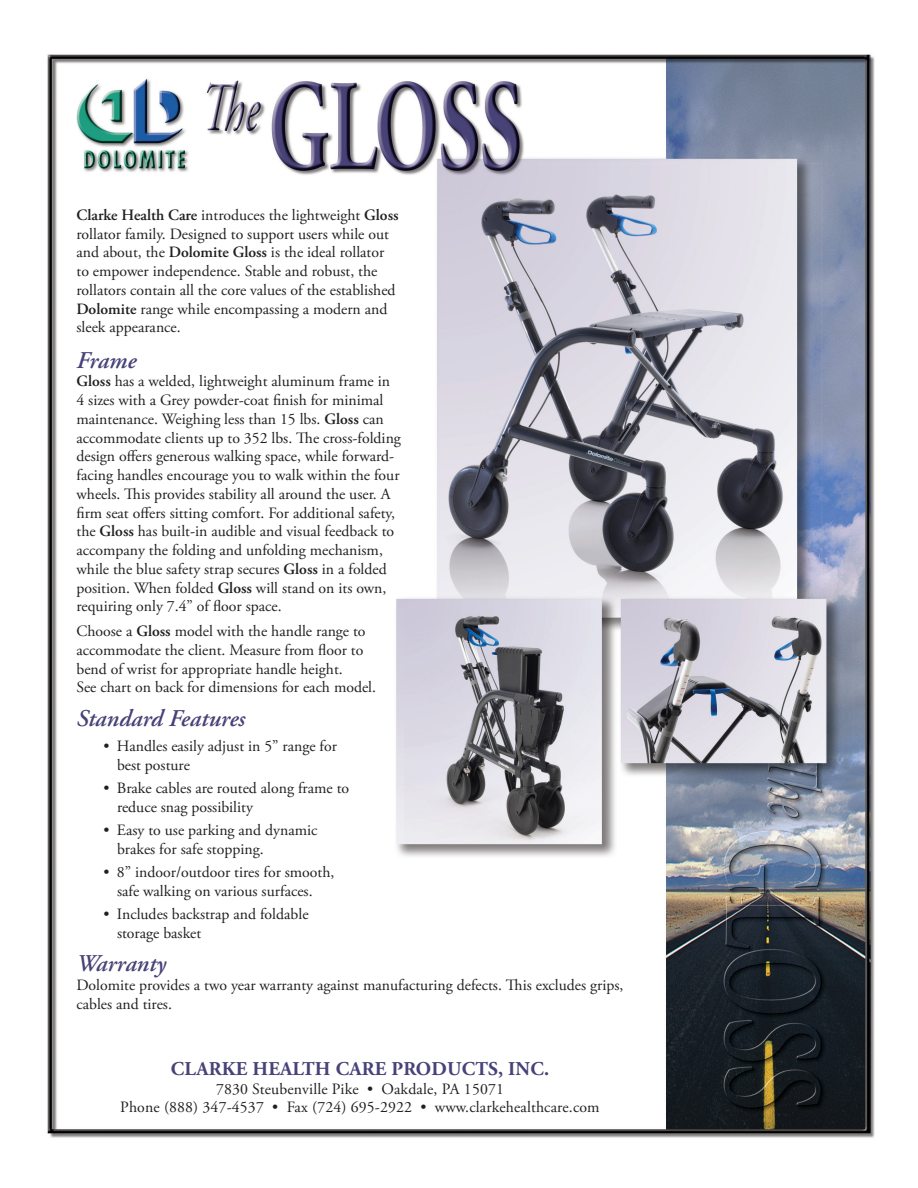
<style>
.page{position:relative;width:918px;height:1188px;background:#fff}
.page>*{position:absolute;margin:0;border:0;box-sizing:border-box;transform-origin:0 0}
.t1{font:italic 600 24px "Adobe Garamond Pro";color:#474277}
.t2{font:700 19.5px "Adobe Garamond Pro";letter-spacing:.01em;color:#474277}
.t3{font:15.75px/18.8px "Adobe Garamond Pro";color:#231f20}
.s1{font-weight:600}
</style>
<div class="page">
<img style="left:47px;top:54px;width:828px;height:1084px">
<p class="t3" style="left:76px;top:206px;width:324px"><span class="s1">Clarke Health Care</span> introduces the lightweight <span class="s1">Gloss </span>rollator family. Designed to support users while out and about, the <span class="s1">Dolomite Gloss</span> is the ideal rollator to empower independence. Stable and robust, the rollators contain all the core values of the established <span class="s1">Dolomite</span> range while encompassing a modern and sleek appearance.</p>
<p class="t1" style="left:76px;top:346px;width:61px">Frame</p>
<p class="t3" style="left:76px;top:373px;width:326px"><span class="s1">Gloss</span> has a welded, lightweight aluminum frame in 4 sizes with a Grey powder-coat finish for minimal maintenance. Weighing less than 15 lbs. <span class="s1">Gloss</span> can accommodate clients up to 352 lbs. The cross-folding design offers generous walking space, while forward&shy;facing handles encourage you to walk within the four wheels. This provides stability all around the user. A firm seat offers sitting comfort. For additional safety, the <span class="s1">Gloss</span> has built-in audible and visual feedback to accompany the folding and unfolding mechanism, while the blue safety strap secures <span class="s1">Gloss</span> in a folded position. When folded <span class="s1">Gloss</span> will stand on its own, requiring only 7.4” of floor space.</p>
<p class="t3" style="left:76px;top:622px;width:301px">Choose a <span class="s1">Gloss</span> model with the handle range to accommodate the client. Measure from floor to bend of wrist for appropriate handle height.<br>See chart on back for dimensions for each model.</p>
<p class="t1" style="left:76px;top:705px;width:170px">Standard Features</p>
<p class="t3" style="left:117px;top:737px;width:222px;text-indent:-14px">• Handles easily adjust in 5” range for best posture</p>
<p class="t3" style="left:117px;top:779px;width:234px;text-indent:-14px">• Brake cables are routed along frame to reduce snag possibility</p>
<p class="t3" style="left:117px;top:821px;width:202px;text-indent:-14px">• Easy to use parking and dynamic brakes for safe stopping.</p>
<p class="t3" style="left:104px;top:863px;width:233px;text-align:center">• 8” indoor/outdoor tires for smooth, safe walking on various surfaces.</p>
<p class="t3" style="left:117px;top:905px;width:193px;text-indent:-14px">• Includes backstrap and foldable storage basket</p>
<p class="t1" style="left:76px;top:950px;width:91px">Warranty</p>
<p class="t3" style="left:76px;top:976px;width:548px">Dolomite provides a two year warranty against manufacturing defects. This excludes grips, cables and tires.</p>
<p class="t2" style="left:171px;top:1057px;width:380px">CLARKE HEALTH CARE PRODUCTS, INC.</p>
<p class="t3" style="left:216px;top:1080px;width:289px">7830 Steubenville Pike • Oakdale, PA 15071</p>
<p class="t3" style="left:120px;top:1098px;width:481px">Phone (888) 347-4537 • Fax (724) 695-2922 • www.clarkehealthcare.com</p>
</div>
